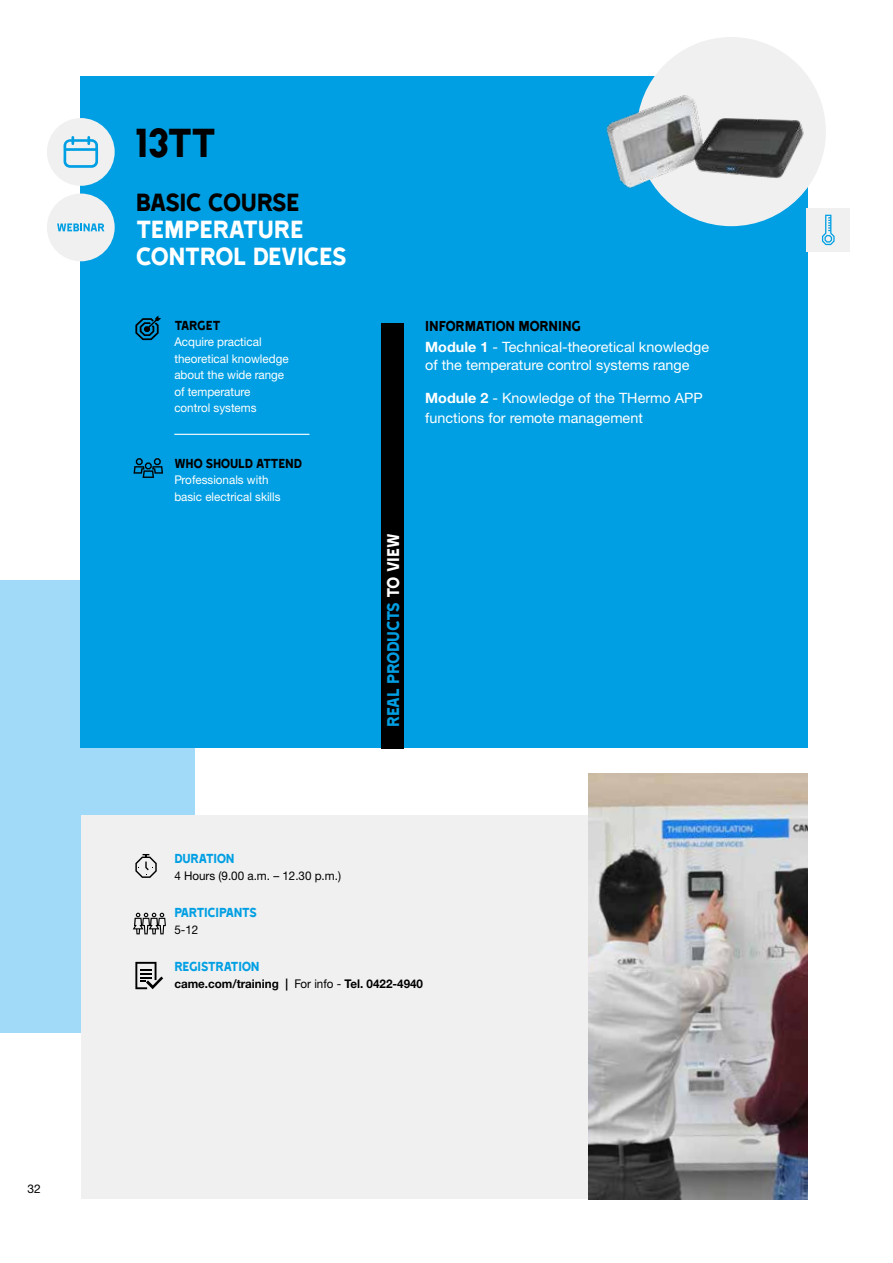
<style>
.page{position:relative;width:893px;height:1263px;background:#fff}
.page>*{position:absolute;margin:0;border:0;box-sizing:border-box;transform-origin:0 0}
.t1{font:46.5px "Came Type";color:#000}
.t2{font:28.5px/27px "Came Type";letter-spacing:-.025em;color:#fff}
.t3{font:28.5px "Came Type";letter-spacing:-.03em;color:#000}
.t4{font:19.5px "Came Type";letter-spacing:-.02em;color:#009fe3}
.t5{font:16.5px "Came Type";letter-spacing:-.025em;color:#000}
.t6{font:15px "Came Type";letter-spacing:-.03em;color:#009fe3}
.t7{font:15px "Came Type";letter-spacing:-.025em;color:#000}
.t8{font:14.25px/18px "Helvetica Neue LTW1 G";color:#fff}
.t9{font:12px/16.5px "Helvetica Neue LTW1 G";color:#fff}
.t10{font:700 12px "Helvetica Neue LTW1 G";color:#000}
.t11{font:12px "Helvetica Neue LTW1 G";color:#000}
.s1{font-weight:700}
.s2{color:#fff}
.s3{font-weight:400}
</style>
<div class="page">
<div style="left:0;top:580px;width:194px;height:453px;background:#a1daf8"></div>
<div style="left:81px;top:815px;width:723px;height:384px;background:#f0f0f0"></div>
<div style="left:81px;top:77px;width:727px;height:671px;background:#009fe3"></div>
<svg style="left:134px;top:458px;width:29px;height:20px"></svg>
<hr style="left:174px;top:434px;width:135px;height:1px;background:#fff">
<svg style="left:135px;top:315px;width:26px;height:25px"></svg>
<div style="left:637px;top:37px;width:189px;height:189px;background:#f0f0f0;border-radius:50%"></div>
<img style="left:588px;top:774px;width:220px;height:425px">
<div style="left:807px;top:208px;width:43px;height:43px;background:#f0f0f0"></div>
<svg style="left:822px;top:215px;width:13px;height:30px"></svg>
<svg style="left:135px;top:962px;width:28px;height:27px"></svg>
<svg style="left:135px;top:854px;width:22px;height:24px"></svg>
<svg style="left:133px;top:913px;width:33px;height:21px"></svg>
<img style="left:554px;top:76px;width:254px;height:126px">
<div style="left:47px;top:118px;width:68px;height:68px;background:#f0f0f0;border-radius:50%"></div>
<svg style="left:63px;top:136px;width:35px;height:32px"></svg>
<div style="left:382px;top:323px;width:22px;height:425px;background:#000"></div>
<div style="left:47px;top:194px;width:68px;height:67px;background:#f0f0f0;border-radius:50%"></div>
<svg style="left:57px;top:223px;width:47px;height:8px"></svg>
<p class="t11" style="left:28px;top:1181px;width:15px">32</p>
<h1 class="t1" style="left:136px;top:118px;width:83px">13TT</h1>
<h2 class="t3" style="left:136px;top:187px;width:166px">BASIC COURSE</h2>
<h2 class="t2" style="left:136px;top:215px;width:212px">TEMPERATURE<br>CONTROL DEVICES</h2>
<p class="t7" style="left:174px;top:317px;width:48px">TARGET</p>
<p class="t9" style="left:174px;top:334px;width:116px">Acquire practical theoretical knowledge about the wide range of temperature control systems</p>
<p class="t7" style="left:174px;top:455px;width:130px">WHO SHOULD ATTEND</p>
<p class="t9" style="left:174px;top:472px;width:108px">Professionals with basic electrical skills</p>
<p class="t5" style="left:425px;top:317px;width:157px">INFORMATION MORNING</p>
<p class="t8" style="left:425px;top:338px;width:285px"><span class="s1">Module 1</span> - Technical-theoretical knowledge of the temperature control systems range</p>
<p class="t8" style="left:425px;top:388px;width:279px;line-height:19.5px"><span class="s1">Module 2</span> - Knowledge of the THermo APP functions for remote management</p>
<h3 class="t4" style="left:383px;top:727px;width:195px;rotate:-90deg">REAL PRODUCTS <span class="s2">TO VIEW</span></h3>
<p class="t6" style="left:174px;top:851px;width:62px">DURATION</p>
<p class="t11" style="left:174px;top:868px;width:168px">4 Hours (9.00 a.m. – 12.30 p.m.)</p>
<p class="t6" style="left:174px;top:905px;width:84px">PARTICIPANTS</p>
<p class="t11" style="left:174px;top:922px;width:25px">5-12</p>
<p class="t6" style="left:174px;top:959px;width:87px">REGISTRATION</p>
<p class="t10" style="left:174px;top:976px;width:250px">came.com/training | <span class="s3">For info -</span> Tel. 0422-4940</p>
</div>
